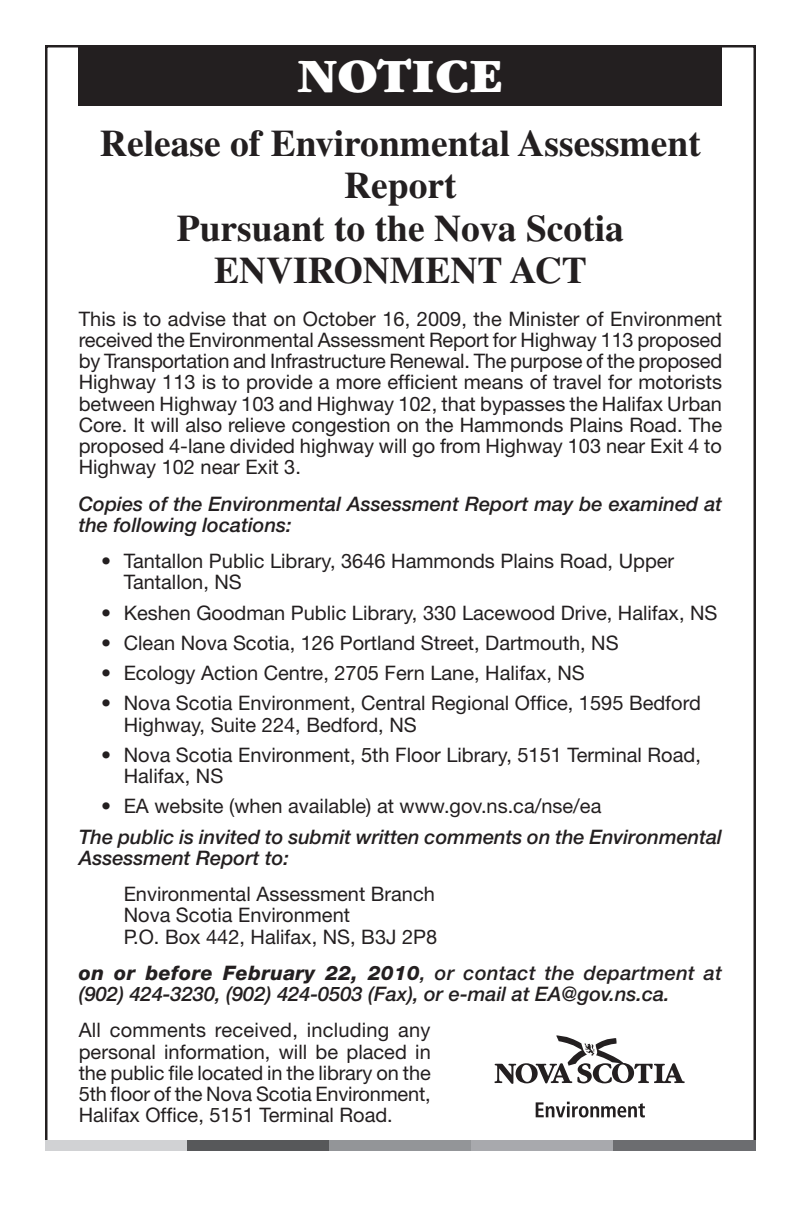
<style>
.page{position:relative;width:801px;height:1215px;background:#fff}
.page>*{position:absolute;margin:0;border:0;box-sizing:border-box;transform-origin:0 0}
.Masthead_text{font:900 50px "Garamond";color:#fff}
.Plebiscite{font:700 37.5px/42.5px "Times";color:#231f20;text-align:center}
.Body_text{font:20px/21.2px "Helvetica Neue";color:#231f20}
.Body_text-2{font:italic 500 20px/21.2px "Helvetica Neue";color:#231f20}
.s1{font-weight:800}
</style>
<div class="page">
<div style="left:79px;top:46px;width:643px;height:60px;background:#231f20"></div>
<div style="left:45px;top:1140px;width:142px;height:11px;background:#d1d2d4"></div>
<div style="left:187px;top:1140px;width:142px;height:11px;background:#57585a"></div>
<div style="left:329px;top:1140px;width:143px;height:11px;background:#939598"></div>
<div style="left:472px;top:1140px;width:142px;height:11px;background:#a8a9ad"></div>
<div style="left:614px;top:1140px;width:142px;height:11px;background:#6c6d70"></div>
<svg style="left:536px;top:1102px;width:109px;height:16px"></svg>
<svg style="left:494px;top:1036px;width:191px;height:48px"></svg>
<p class="Masthead_text" style="left:298px;top:49px;width:207px">NOTICE</p>
<p class="Plebiscite" style="left:100px;top:121px;width:602px">Release of Environmental Assessment<br>Report</p>
<p class="Plebiscite" style="left:177px;top:206px;width:449px">Pursuant to the Nova Scotia</p>
<p class="Plebiscite" style="left:214px;top:248px;width:374px">ENVIRONMENT ACT</p>
<p class="Body_text" style="left:79px;top:308px;width:645px;text-align:justify">This is to advise that on October 16, 2009, the Minister of Environment received the Environmental Assessment Report for Highway 113 proposed by Transportation and Infrastructure Renewal. The purpose of the proposed Highway 113 is to provide a more efficient means of travel for motorists between Highway 103 and Highway 102, that bypasses the Halifax Urban Core. It will also relieve congestion on the Hammonds Plains Road. The proposed 4-lane divided highway will go from Highway 103 near Exit 4 to Highway 102 near Exit 3.</p>
<p class="Body_text-2" style="left:79px;top:493px;width:645px">Copies of the Environmental Assessment Report may be examined at the following locations:</p>
<p class="Body_text" style="left:124px;top:550px;width:552px;text-indent:-22px">• Tantallon Public Library, 3646 Hammonds Plains Road, Upper<br>Tantallon, NS</p>
<p class="Body_text" style="left:101px;top:602px;width:618px">• Keshen Goodman Public Library, 330 Lacewood Drive, Halifax, NS</p>
<p class="Body_text" style="left:101px;top:632px;width:519px">• Clean Nova Scotia, 126 Portland Street, Dartmouth, NS</p>
<p class="Body_text" style="left:101px;top:662px;width:485px">• Ecology Action Centre, 2705 Fern Lane, Halifax, NS</p>
<p class="Body_text" style="left:124px;top:692px;width:579px;text-indent:-22px">• Nova Scotia Environment, Central Regional Office, 1595 Bedford<br>Highway, Suite 224, Bedford, NS</p>
<p class="Body_text" style="left:124px;top:744px;width:579px;text-indent:-22px">• Nova Scotia Environment, 5th Floor Library, 5151 Terminal Road,<br>Halifax, NS</p>
<p class="Body_text" style="left:101px;top:795px;width:502px">• EA website (when available) at www.gov.ns.ca/nse/ea</p>
<p class="Body_text-2" style="left:79px;top:826px;width:645px">The public is invited to submit written comments on the Environmental<br>Assessment Report to:</p>
<p class="Body_text" style="left:124px;top:883px;width:313px">Environmental Assessment Branch</p>
<p class="Body_text" style="left:124px;top:904px;width:228px">Nova Scotia Environment</p>
<p class="Body_text" style="left:124px;top:926px;width:315px">P.O. Box 442, Halifax, NS, B3J 2P8</p>
<p class="Body_text-2" style="left:79px;top:962px;width:645px"><span class="s1">on or before February 22, 2010</span>, or contact the department at (902) 424-3230, (902) 424-0503 (Fax), or e-mail at EA@gov.ns.ca.</p>
<p class="Body_text" style="left:79px;top:1019px;width:354px;text-align:justify">All comments received, including any personal information, will be placed in the public file located in the library on the 5th floor of the Nova Scotia Environment, Halifax Office, 5151 Terminal Road.</p>
</div>
